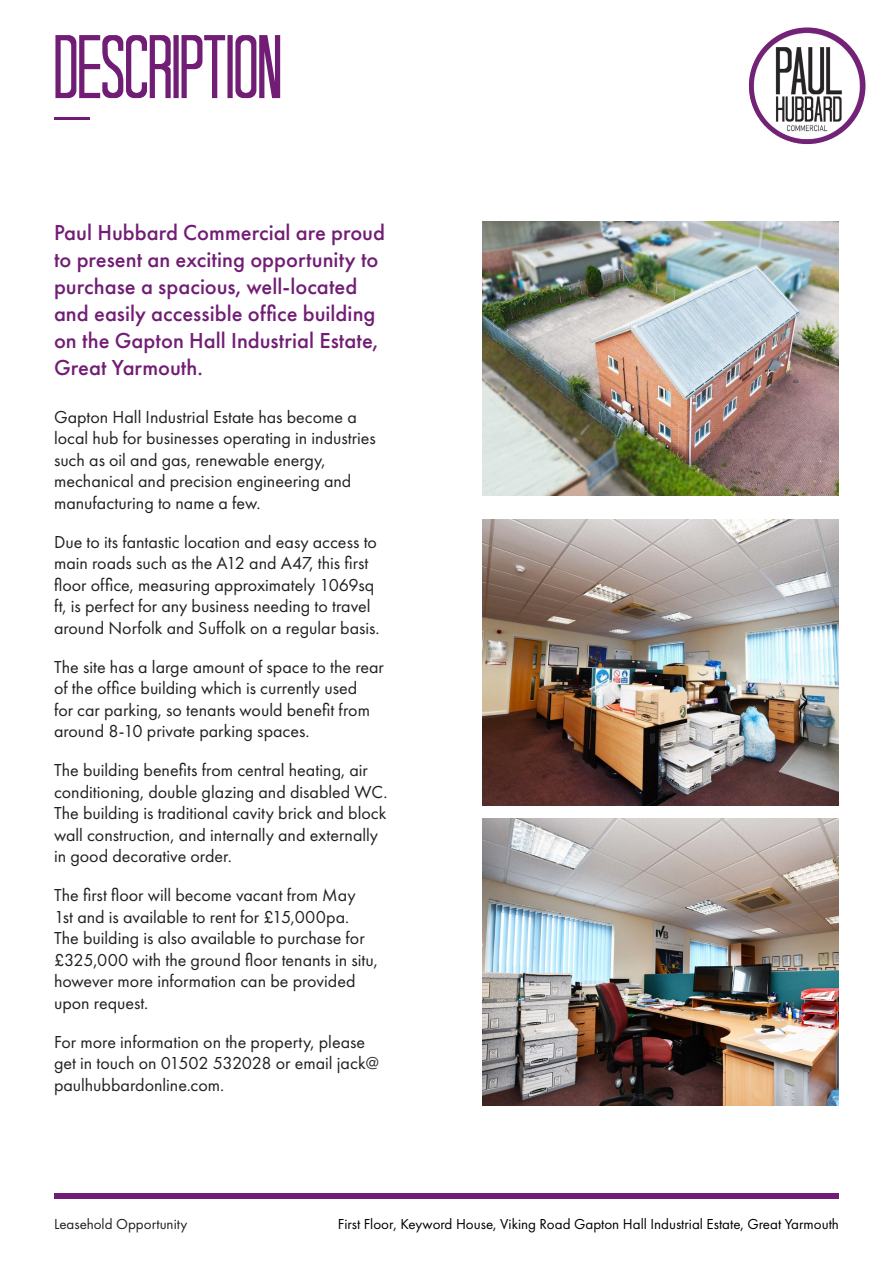
<style>
.page{position:relative;width:893px;height:1263px;background:#fff}
.page>*{position:absolute;margin:0;border:0;box-sizing:border-box;transform-origin:0 0}
.t1{font:condensed 90px "Tall Dark And Handsome";color:#711d75}
.t2{font:500 22.5px/27px "Futura PT";color:#711d75}
.t3{font:18px/21.6px "Futura PT";color:#231f20}
.t4{font:15px "Futura PT";color:#000}
.t5{font:15px "Futura PT";color:#231f20}
</style>
<div class="page">
<div style="left:54px;top:1193px;width:785px;height:6px;background:#711d75"></div>
<img style="left:482px;top:520px;width:357px;height:285px">
<img style="left:482px;top:222px;width:357px;height:273px">
<img style="left:482px;top:818px;width:357px;height:287px">
<img style="left:748px;top:31px;width:118px;height:114px">
<div style="left:749px;top:27px;width:116px;height:117px;border:4px solid #711d75;border-radius:50%"></div>
<hr style="left:54px;top:117px;width:36px;height:3px;background:#711d75">
<p class="t1" style="left:54px;top:14px;width:229px">DESCRIPTION</p>
<p class="t2" style="left:54px;top:219px;width:333px">Paul Hubbard Commercial are proud to present an exciting opportunity to purchase a spacious, well-located and easily accessible office building on the Gapton Hall Industrial Estate, Great Yarmouth.</p>
<p class="t3" style="left:54px;top:406px;width:323px">Gapton Hall Industrial Estate has become a local hub for businesses operating in industries such as oil and gas, renewable energy, mechanical and precision engineering and manufacturing to name a few.</p>
<p class="t3" style="left:54px;top:531px;width:327px">Due to its fantastic location and easy access to main roads such as the A12 and A47, this first floor office, measuring approximately 1069sq ft, is perfect for any business needing to travel around Norfolk and Suffolk on a regular basis.</p>
<p class="t3" style="left:54px;top:656px;width:331px">The site has a large amount of space to the rear of the office building which is currently used<br>for car parking, so tenants would benefit from around 8-10 private parking spaces.</p>
<p class="t3" style="left:54px;top:759px;width:335px">The building benefits from central heating, air conditioning, double glazing and disabled WC.<br>The building is traditional cavity brick and block wall construction, and internally and externally in good decorative order.</p>
<p class="t3" style="left:54px;top:884px;width:325px">The first floor will become vacant from May 1st and is available to rent for £15,000pa.<br>The building is also available to purchase for £325,000 with the ground floor tenants in situ, however more information can be provided upon request.</p>
<p class="t3" style="left:54px;top:1031px;width:326px">For more information on the property, please get in touch on 01502 532028 or email jack@ paulhubbardonline.com.</p>
<p class="t5" style="left:54px;top:1215px;width:135px">Leasehold Opportunity</p>
<p class="t4" style="left:338px;top:1215px;width:503px">First Floor, Keyword House, Viking Road Gapton Hall Industrial Estate, Great Yarmouth</p>
</div>
